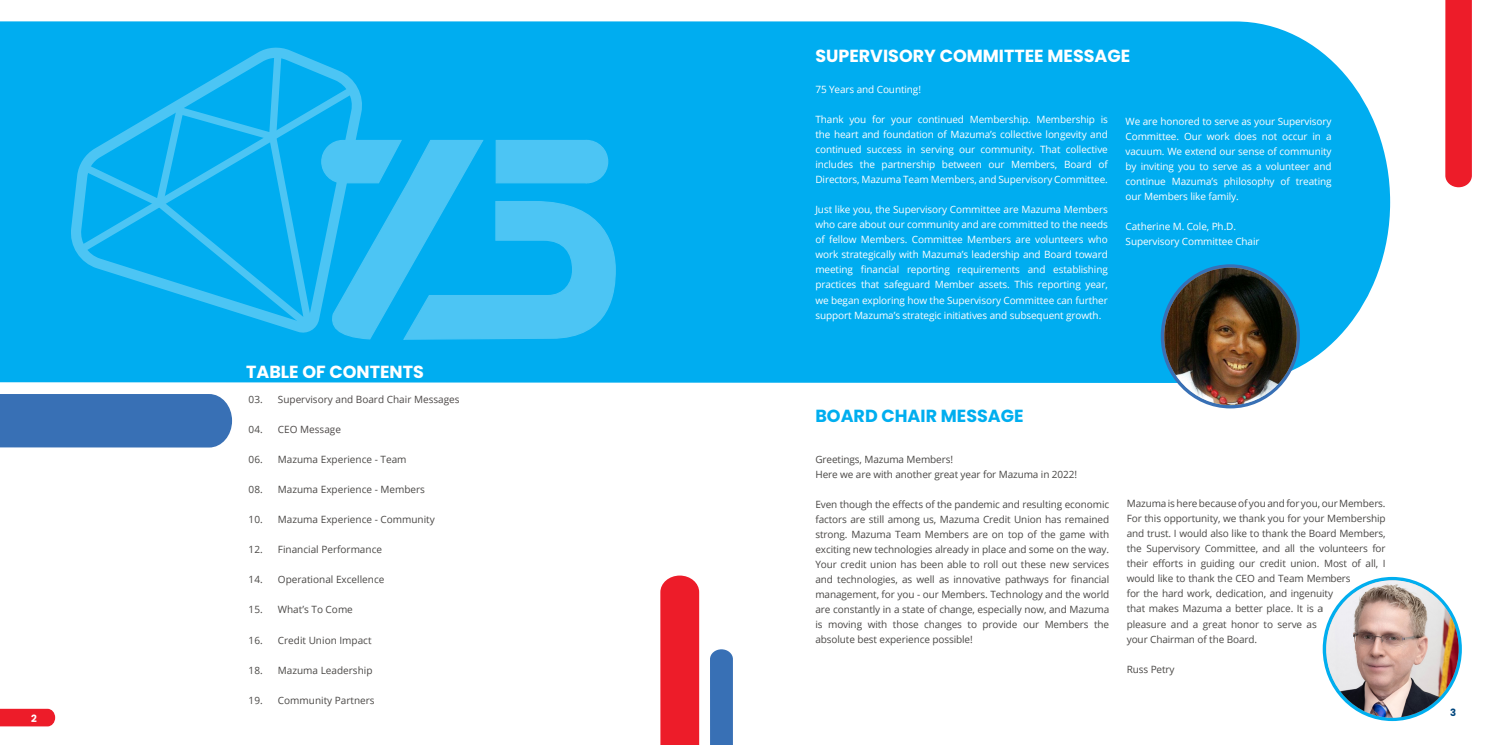
<style>
.page{position:relative;width:1489px;height:745px;background:#fff}
.page>*{position:absolute;margin:0;border:0;box-sizing:border-box;transform-origin:0 0}
.Sub_Title{font:700 17.5px "Poppins";color:#fff}
.Sub_Title-2{font:700 17.5px "Poppins";color:#00aeef}
.t1{font:10px/15px "Open Sans";letter-spacing:-.01em;color:#4a4846;text-align:justify}
.t2{font:10px/15px "Open Sans";letter-spacing:-.01em;color:#fff;text-align:justify}
.t3{font:10px "Open Sans";color:#4c4847}
.t4{font:700 10px "Poppins";color:#fff}
.t5{font:700 10px "Poppins";color:#00467e}
</style>
<div class="page">
<img style="left:1325px;top:580px;width:133px;height:137px">
<div style="left:1445px;top:0;width:26px;height:187px;background:#ed1c29"></div>
<div style="left:0;top:394px;width:232px;height:53px;background:#3870b5"></div>
<div style="left:660px;top:575px;width:39px;height:169px;background:#ed1c29"></div>
<svg style="left:710px;top:649px;width:23px;height:95px;background:#3d74b7"></svg>
<div style="left:0;top:21px;width:1389px;height:362px;background:#00adf0"></div>
<svg style="left:0;top:708px;width:55px;height:18px"></svg>
<img style="left:1164px;top:267px;width:132px;height:138px">
<svg style="left:71px;top:46px;width:297px;height:291px;background:#0eb1f0"></svg>
<svg style="left:320px;top:139px;width:296px;height:201px;background:#2abaf2"></svg>
<p class="t4" style="left:31px;top:712px;width:7px">2</p>
<p class="Sub_Title" style="left:246px;top:361px;width:179px">TABLE OF CONTENTS</p>
<p class="t1" style="left:248px;top:391px;width:16px">03.</p>
<p class="t1" style="left:248px;top:421px;width:16px">04.</p>
<p class="t1" style="left:248px;top:451px;width:16px">06.</p>
<p class="t1" style="left:248px;top:481px;width:16px">08.</p>
<p class="t1" style="left:248px;top:511px;width:16px">10.</p>
<p class="t1" style="left:248px;top:541px;width:16px">12.</p>
<p class="t1" style="left:248px;top:571px;width:16px">14.</p>
<p class="t1" style="left:248px;top:601px;width:16px">15.</p>
<p class="t1" style="left:248px;top:631px;width:16px">16.</p>
<p class="t1" style="left:248px;top:661px;width:16px">18.</p>
<p class="t1" style="left:248px;top:691px;width:16px">19.</p>
<p class="t3" style="left:278px;top:392px;width:183px">Supervisory and Board Chair Messages</p>
<p class="t3" style="left:278px;top:422px;width:65px">CEO Message</p>
<p class="t1" style="left:278px;top:451px;width:130px">Mazuma Experience - Team</p>
<p class="t1" style="left:278px;top:481px;width:149px">Mazuma Experience - Members</p>
<p class="t1" style="left:278px;top:511px;width:158px">Mazuma Experience - Community</p>
<p class="t1" style="left:278px;top:541px;width:106px">Financial Performance</p>
<p class="t1" style="left:278px;top:571px;width:108px">Operational Excellence</p>
<p class="t1" style="left:278px;top:601px;width:76px">What’s To Come</p>
<p class="t1" style="left:278px;top:631px;width:95px">Credit Union Impact</p>
<p class="t1" style="left:278px;top:661px;width:96px">Mazuma Leadership</p>
<p class="t1" style="left:278px;top:691px;width:98px">Community Partners</p>
<p class="Sub_Title" style="left:815px;top:45px;width:316px">SUPERVISORY COMMITTEE MESSAGE</p>
<p class="t2" style="left:815px;top:82px;width:107px">75 Years and Counting!</p>
<p class="t2" style="left:815px;top:112px;width:294px">Thank you for your continued Membership. Membership is the heart and foundation of Mazuma’s collective longevity and continued success in serving our community. That collective includes the partnership between our Members, Board of Directors, Mazuma Team Members, and Supervisory Committee.</p>
<p class="t2" style="left:815px;top:202px;width:294px">Just like you, the Supervisory Committee are Mazuma Members who care about our community and are committed to the needs of fellow Members. Committee Members are volunteers who work strategically with Mazuma’s leadership and Board toward meeting financial reporting requirements and establishing practices that safeguard Member assets. This reporting year, we began exploring how the Supervisory Committee can further support Mazuma’s strategic initiatives and subsequent growth.</p>
<p class="t2" style="left:1125px;top:113px;width:207px">We are honored to serve as your Supervisory Committee. Our work does not occur in a vacuum. We extend our sense of community by inviting you to serve as a volunteer and continue Mazuma’s philosophy of treating our Members like family.</p>
<p class="t2" style="left:1125px;top:218px;width:112px">Catherine M. Cole, Ph.D.</p>
<p class="t2" style="left:1125px;top:233px;width:135px">Supervisory Committee Chair</p>
<p class="Sub_Title-2" style="left:815px;top:405px;width:210px">BOARD CHAIR MESSAGE</p>
<p class="t1" style="left:815px;top:451px;width:139px">Greetings, Mazuma Members!</p>
<p class="t1" style="left:815px;top:466px;width:263px">Here we are with another great year for Mazuma in 2022!</p>
<p class="t1" style="left:815px;top:496px;width:295px">Even though the effects of the pandemic and resulting economic factors are still among us, Mazuma Credit Union has remained strong. Mazuma Team Members are on top of the game with exciting new technologies already in place and some on the way.<br>Your credit union has been able to roll out these new services and technologies, as well as innovative pathways for financial management, for you - our Members. Technology and the world are constantly in a state of change, especially now, and Mazuma is moving with those changes to provide our Members the absolute best experience possible!</p>
<p class="t1" style="left:1126px;top:495px;width:260px;text-align:left">Mazuma is here because of you and for you, our Members.<br>For this opportunity, we thank you for your Membership and trust. I would also like to thank the Board Members, the Supervisory Committee, and all the volunteers for their efforts in guiding our credit union. Most of all, I would like to thank the CEO and Team Members<br>for the hard work, dedication, and ingenuity<br>that makes Mazuma a better place. It is a<br>pleasure and a great honor to serve as<br>your Chairman of the Board.</p>
<p class="t1" style="left:1126px;top:660px;width:49px">Russ Petry</p>
<p class="t5" style="left:1449px;top:705px;width:8px">3</p>
</div>
